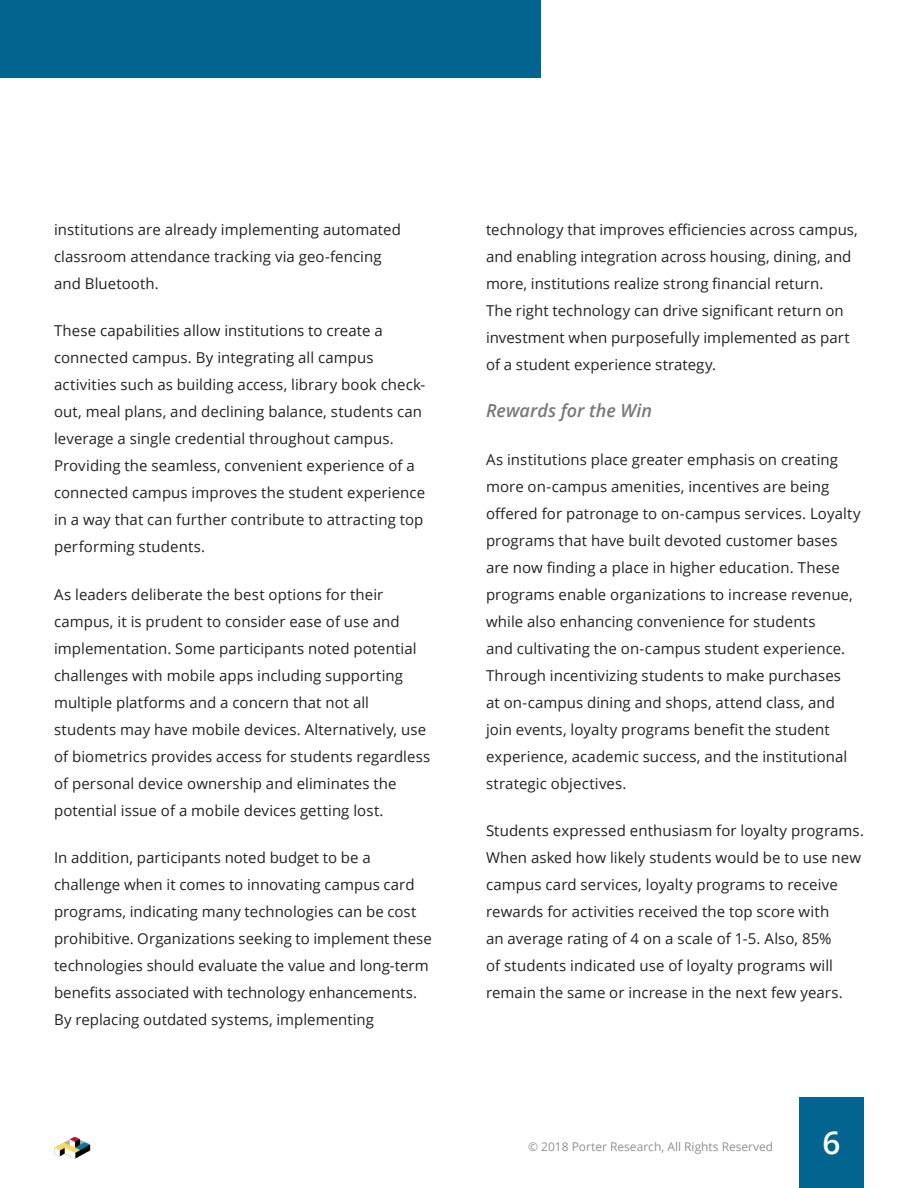
<style>
.page{position:relative;width:918px;height:1188px;background:#fff}
.page>*{position:absolute;margin:0;border:0;box-sizing:border-box;transform-origin:0 0}
.t1{font:600 31.5px "Open Sans";color:#fff}
.t2{font:italic 600 18px "Open Sans";color:#787878}
.t3{font:15px/27px "Open Sans";letter-spacing:.005em;color:#222}
.t4{font:12px "Open Sans";color:#919091}
</style>
<div class="page">
<div style="left:799px;top:1097px;width:65px;height:91px;background:#016590"></div>
<div style="left:0;top:0;width:541px;height:78px;background:#016590"></div>
<img style="left:54px;top:1136px;width:37px;height:23px">
<p class="t3" style="left:54px;top:216px;width:348px">institutions are already implementing automated classroom attendance tracking via geo-fencing and Bluetooth.</p>
<p class="t3" style="left:54px;top:317px;width:373px">These capabilities allow institutions to create a connected campus. By integrating all campus activities such as building access, library book check&shy;out, meal plans, and declining balance, students can leverage a single credential throughout campus.<br>Providing the seamless, convenient experience of a connected campus improves the student experience in a way that can further contribute to attracting top performing students.</p>
<p class="t3" style="left:54px;top:580px;width:378px">As leaders deliberate the best options for their campus, it is prudent to consider ease of use and implementation. Some participants noted potential challenges with mobile apps including supporting multiple platforms and a concern that not all students may have mobile devices. Alternatively, use of biometrics provides access for students regardless of personal device ownership and eliminates the potential issue of a mobile devices getting lost.</p>
<p class="t3" style="left:54px;top:843px;width:379px">In addition, participants noted budget to be a challenge when it comes to innovating campus card programs, indicating many technologies can be cost prohibitive. Organizations seeking to implement these technologies should evaluate the value and long-term benefits associated with technology enhancements.<br>By replacing outdated systems, implementing</p>
<p class="t3" style="left:486px;top:216px;width:373px">technology that improves efficiencies across campus, and enabling integration across housing, dining, and more, institutions realize strong financial return.<br>The right technology can drive significant return on investment when purposefully implemented as part of a student experience strategy.</p>
<p class="t2" style="left:486px;top:398px;width:167px">Rewards for the Win</p>
<p class="t3" style="left:486px;top:445px;width:376px">As institutions place greater emphasis on creating more on-campus amenities, incentives are being offered for patronage to on-campus services. Loyalty programs that have built devoted customer bases are now finding a place in higher education. These programs enable organizations to increase revenue, while also enhancing convenience for students<br>and cultivating the on-campus student experience.<br>Through incentivizing students to make purchases<br>at on-campus dining and shops, attend class, and join events, loyalty programs benefit the student experience, academic success, and the institutional strategic objectives.</p>
<p class="t3" style="left:486px;top:816px;width:380px">Students expressed enthusiasm for loyalty programs.<br>When asked how likely students would be to use new campus card services, loyalty programs to receive rewards for activities received the top score with<br>an average rating of 4 on a scale of 1-5. Also, 85%<br>of students indicated use of loyalty programs will remain the same or increase in the next few years.</p>
<p class="t4" style="left:528px;top:1138px;width:247px">© 2018 Porter Research, All Rights Reserved</p>
<h1 class="t1" style="left:823px;top:1121px;width:19px">6</h1>
</div>
